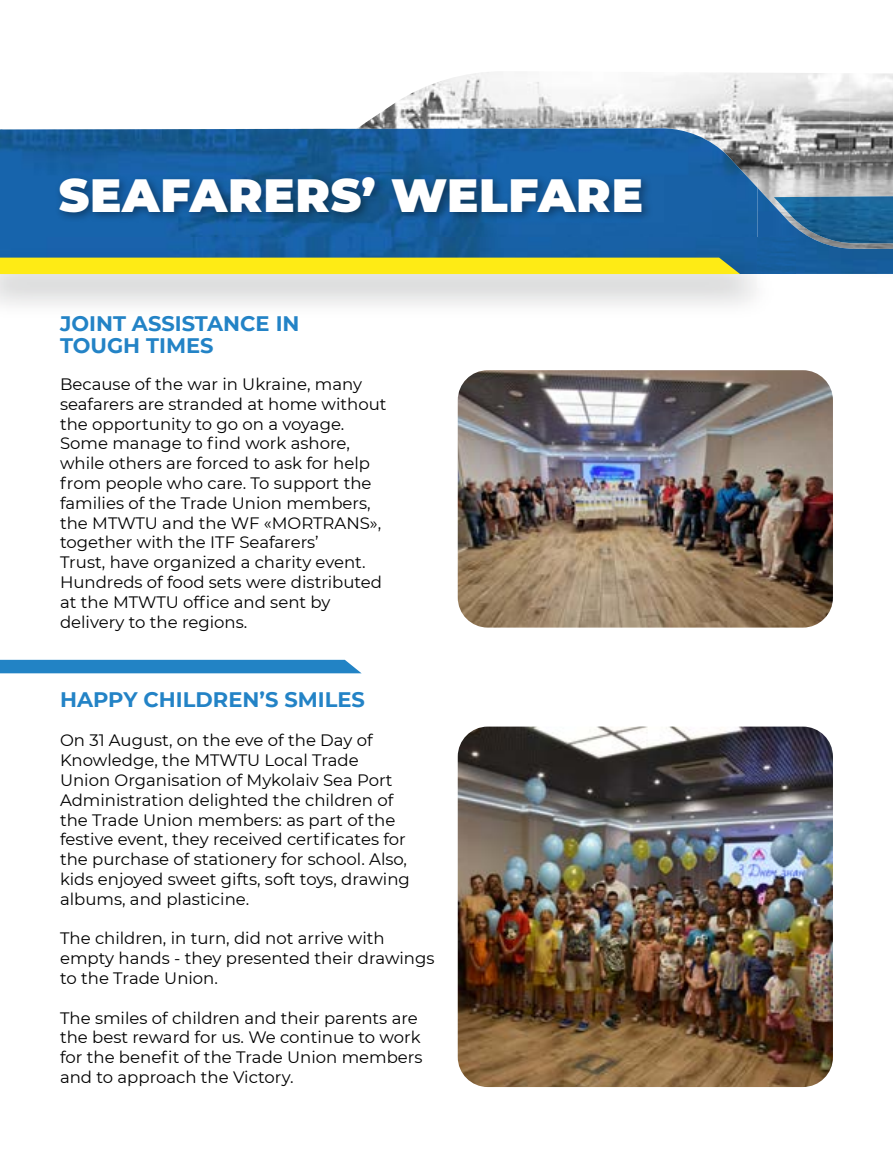
<style>
.page{position:relative;width:893px;height:1170px;background:#fff}
.page>*{position:absolute;margin:0;border:0;box-sizing:border-box;transform-origin:0 0}
.t1{font:900 46.5px "Montserrat";letter-spacing:.015em;color:#fff}
.t2{font:700 21px/22.5px "Montserrat";color:#2383c6}
.t3{font:16.5px/19.8px "Montserrat";color:#000}
</style>
<div class="page">
<img style="left:358px;top:72px;width:222px;height:56px">
<img style="left:580px;top:73px;width:269px;height:107px">
<img style="left:849px;top:73px;width:43px;height:107px">
<img style="left:757px;top:180px;width:135px;height:8px">
<img style="left:0;top:128px;width:757px;height:146px">
<img style="left:757px;top:188px;width:135px;height:86px">
<img style="left:757px;top:237px;width:38px;height:37px">
<div style="left:0;top:258px;width:740px;height:16px;background:#feeb15"></div>
<div style="left:54px;top:172px;width:599px;height:51px;background:#000;opacity:.4"></div>
<div style="left:0;top:660px;width:361px;height:13px;background:#2283c5"></div>
<img style="left:458px;top:370px;width:374px;height:258px">
<img style="left:458px;top:727px;width:374px;height:360px">
<h1 class="t1" style="left:59px;top:160px;width:585px">SEAFARERS’ WELFARE</h1>
<p class="t2" style="left:60px;top:311px;width:241px">JOINT ASSISTANCE IN<br>TOUGH TIMES</p>
<p class="t3" style="left:60px;top:374px;width:328px">Because of the war in Ukraine, many seafarers are stranded at home without the opportunity to go on a voyage.<br>Some manage to find work ashore, while others are forced to ask for help from people who care. To support the families of the Trade Union members, the MTWTU and the WF «MORTRANS», together with the ITF Seafarers’<br>Trust, have organized a charity event.<br>Hundreds of food sets were distributed at the MTWTU office and sent by delivery to the regions.</p>
<p class="t2" style="left:60px;top:687px;width:306px">HAPPY CHILDREN’S SMILES</p>
<p class="t3" style="left:60px;top:730px;width:351px">On 31 August, on the eve of the Day of Knowledge, the MTWTU Local Trade Union Organisation of Mykolaiv Sea Port Administration delighted the children of the Trade Union members: as part of the festive event, they received certificates for the purchase of stationery for school. Also, kids enjoyed sweet gifts, soft toys, drawing albums, and plasticine.</p>
<p class="t3" style="left:60px;top:928px;width:376px">The children, in turn, did not arrive with empty hands - they presented their drawings to the Trade Union.</p>
<p class="t3" style="left:60px;top:1007px;width:364px">The smiles of children and their parents are the best reward for us. We continue to work for the benefit of the Trade Union members and to approach the Victory.</p>
</div>
